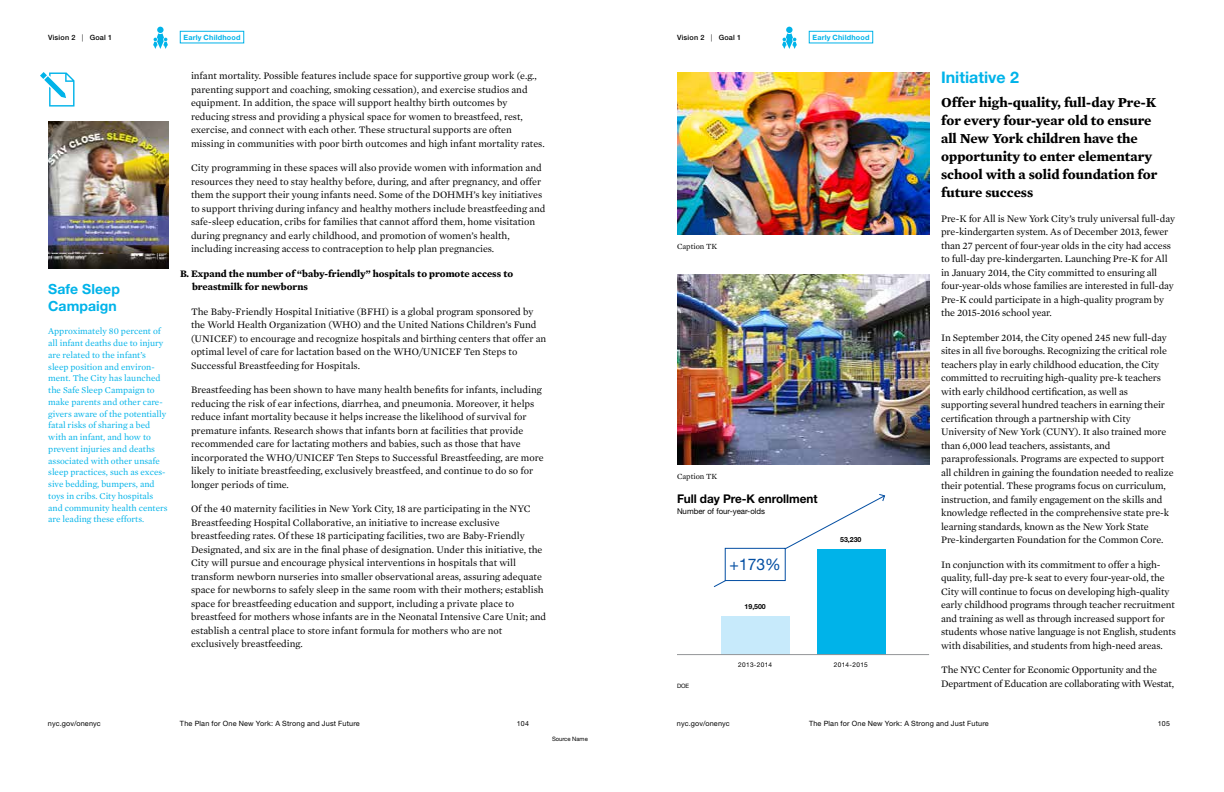
<style>
.page{position:relative;width:1224px;height:792px;background:#fff}
.page>*{position:absolute;margin:0;border:0;box-sizing:border-box;transform-origin:0 0}
.t1{font:700 16px "Helvetica Neue LT Pro";color:#00b3e9}
.t2{font:16px "Helvetica Neue LT Pro";color:#034ea2}
.t3{font:14px/18px "Mercury News HTF1 Bold";color:#000}
.t4{font:700 14px/17px "Helvetica Neue LT Pro";letter-spacing:.005em;color:#00b3e9}
.t5{font:700 12px "Helvetica Neue LT Pro";letter-spacing:-.005em;color:#000}
.t6{font:10.1px/13.5px "Mercury News HTF1 Roman";color:#000}
.t7{font:10.1px/13.5px "Mercury News HTF1 Roman";letter-spacing:-.02em;color:#000}
.t8{font:10.1px/13.5px "Mercury News HTF1 Bold";color:#000}
.t9{font:9.1px/11.8px "Mercury News HTF1 Roman";color:#00b3e9}
.t10{font:8px "Helvetica Neue LT Pro";color:#000}
.t11{font:8px "Mercury News HTF1 Roman";color:#000}
.t12{font:7.2px "Helvetica Neue LT Pro";letter-spacing:.025em;color:#000}
.t13{font:700 7.2px "Helvetica Neue LT Pro";letter-spacing:.025em;color:#00b3e9}
.t14{font:500 7.2px "Helvetica Neue LT Pro";letter-spacing:.03em;color:#000}
.t15{font:700 7px "Helvetica Neue LT Pro";letter-spacing:-.005em;color:#000}
.t16{font:7px "Helvetica Neue LT Pro";letter-spacing:.045em;color:#000}
.t17{font:6.5px "Helvetica Neue LT Pro";letter-spacing:.05em;color:#000}
.t18{font:6px "Helvetica Neue LT Pro";color:#000}
.s1{font-weight:300}
</style>
<div class="page">
<div style="left:180px;top:31px;width:64px;height:12px;border:1px solid #00b3e9"></div>
<div style="left:157px;top:27px;width:7px;height:6px;background:#00b3e9;border-radius:50%"></div>
<svg style="left:153px;top:33px;width:15px;height:16px"></svg>
<div style="left:809px;top:31px;width:64px;height:12px;border:1px solid #00b3e9"></div>
<div style="left:786px;top:27px;width:7px;height:6px;background:#00b3e9;border-radius:50%"></div>
<svg style="left:782px;top:33px;width:15px;height:16px"></svg>
<img style="left:48px;top:122px;width:120px;height:146px">
<svg style="left:40px;top:72px;width:35px;height:35px"></svg>
<img style="left:677px;top:275px;width:252px;height:190px">
<img style="left:677px;top:72px;width:252px;height:163px">
<div style="left:721px;top:616px;width:69px;height:39px;background:#c7eafb"></div>
<div style="left:817px;top:550px;width:68px;height:105px;background:#00b3e9"></div>
<hr style="left:677px;top:654px;width:252px;height:1px;background:#939598">
<svg style="left:713px;top:494px;width:173px;height:94px"></svg>
<div style="left:725px;top:548px;width:60px;height:33px;background:#fff"></div>
<div style="left:725px;top:548px;width:61px;height:33px;border:1px solid #034ea2"></div>
<p class="t14" style="left:48px;top:33px;width:66px">Vision 2 <span class="s1">|</span> Goal 1</p>
<p class="t13" style="left:184px;top:33px;width:59px">Early Childhood</p>
<p class="t14" style="left:677px;top:33px;width:66px">Vision 2 <span class="s1">|</span> Goal 1</p>
<p class="t13" style="left:812px;top:33px;width:59px">Early Childhood</p>
<h2 class="t4" style="left:48px;top:280px;width:73px">Safe Sleep<br>Campaign</h2>
<p class="t9" style="left:48px;top:326px;width:121px">Approximately 80 percent of all infant deaths due to injury are related to the infant’s sleep position and environ&shy;ment. The City has launched the Safe Sleep Campaign to make parents and other care&shy;givers aware of the potentially fatal risks of sharing a bed with an infant, and how to prevent injuries and deaths associated with other unsafe sleep practices, such as exces&shy;sive bedding, bumpers, and toys in cribs. City hospitals and community health centers are leading these efforts.</p>
<p class="t6" style="left:191px;top:69px;width:355px">infant mortality. Possible features include space for supportive group work (e.g., parenting support and coaching, smoking cessation), and exercise studios and equipment. In addition, the space will support healthy birth outcomes by reducing stress and providing a physical space for women to breastfeed, rest, exercise, and connect with each other. These structural supports are often missing in communities with poor birth outcomes and high infant mortality rates.</p>
<p class="t6" style="left:191px;top:161px;width:356px">City programming in these spaces will also provide women with information and resources they need to stay healthy before, during, and after pregnancy, and offer them the support their young infants need. Some of the DOHMH’s key initiatives to support thriving during infancy and healthy mothers include breastfeeding and safe-sleep education, cribs for families that cannot afford them, home visitation during pregnancy and early childhood, and promotion of women’s health, including increasing access to contraception to help plan pregnancies.</p>
<p class="t8" style="left:192px;top:267px;width:323px;text-indent:-12px">B. Expand the number of “baby-friendly” hospitals to promote access to breastmilk for newborns</p>
<p class="t6" style="left:191px;top:305px;width:357px">The Baby-Friendly Hospital Initiative (BFHI) is a global program sponsored by the World Health Organization (WHO) and the United Nations Children’s Fund (UNICEF) to encourage and recognize hospitals and birthing centers that offer an optimal level of care for lactation based on the WHO/UNICEF Ten Steps to Successful Breastfeeding for Hospitals.</p>
<p class="t6" style="left:191px;top:383px;width:354px">Breastfeeding has been shown to have many health benefits for infants, including reducing the risk of ear infections, diarrhea, and pneumonia. Moreover, it helps reduce infant mortality because it helps increase the likelihood of survival for premature infants. Research shows that infants born at facilities that provide recommended care for lactating mothers and babies, such as those that have incorporated the WHO/UNICEF Ten Steps to Successful Breastfeeding, are more likely to initiate breastfeeding, exclusively breastfeed, and continue to do so for longer periods of time.</p>
<p class="t6" style="left:191px;top:502px;width:357px">Of the 40 maternity facilities in New York City, 18 are participating in the NYC Breastfeeding Hospital Collaborative, an initiative to increase exclusive breastfeeding rates. Of these 18 participating facilities, two are Baby-Friendly Designated, and six are in the final phase of designation. Under this initiative, the City will pursue and encourage physical interventions in hospitals that will transform newborn nurseries into smaller observational areas, assuring adequate space for newborns to safely sleep in the same room with their mothers; establish space for breastfeeding education and support, including a private place to breastfeed for mothers whose infants are in the Neonatal Intensive Care Unit; and establish a central place to store infant formula for mothers who are not exclusively breastfeeding.</p>
<p class="t11" style="left:677px;top:242px;width:42px">Caption TK</p>
<p class="t11" style="left:677px;top:472px;width:42px">Caption TK</p>
<p class="t5" style="left:677px;top:491px;width:142px">Full day Pre-K enrollment</p>
<p class="t10" style="left:677px;top:506px;width:90px">Number of four-year-olds</p>
<h1 class="t2" style="left:730px;top:555px;width:53px">+173%</h1>
<p class="t15" style="left:745px;top:602px;width:23px">19,500</p>
<p class="t15" style="left:840px;top:535px;width:23px">53,230</p>
<p class="t18" style="left:677px;top:682px;width:14px">DOE</p>
<p class="t17" style="left:738px;top:661px;width:36px">2013-2014</p>
<p class="t17" style="left:834px;top:661px;width:36px">2014-2015</p>
<h1 class="t1" style="left:941px;top:68px;width:79px">Initiative 2</h1>
<h2 class="t3" style="left:941px;top:94px;width:218px">Offer high-quality, full-day Pre-K for every four-year old to ensure all New York children have the opportunity to enter elementary school with a solid foundation for future success</h2>
<p class="t6" style="left:941px;top:212px;width:235px">Pre-K for All is New York City’s truly universal full-day pre-kindergarten system. As of December 2013, fewer than 27 percent of four-year olds in the city had access to full-day pre-kindergarten. Launching Pre-K for All in January 2014, the City committed to ensuring all four-year-olds whose families are interested in full-day Pre-K could participate in a high-quality program by the 2015-2016 school year.</p>
<p class="t6" style="left:941px;top:331px;width:234px">In September 2014, the City opened 245 new full-day sites in all five boroughs. Recognizing the critical role teachers play in early childhood education, the City committed to recruiting high-quality pre-k teachers with early childhood certification, as well as supporting several hundred teachers in earning their certification through a partnership with City University of New York (CUNY). It also trained more than 6,000 lead teachers, assistants, and paraprofessionals. Programs are expected to support all children in gaining the foundation needed to realize their potential. These programs focus on curriculum, instruction, and family engagement on the skills and knowledge reflected in the comprehensive state pre-k learning standards, known as the New York State Pre-kindergarten Foundation for the Common Core.</p>
<p class="t6" style="left:941px;top:558px;width:236px">In conjunction with its commitment to offer a high&shy;quality, full-day pre-k seat to every four-year-old, the City will continue to focus on developing high-quality early childhood programs through teacher recruitment and training as well as through increased support for students whose native language is not English, students with disabilities, and students from high-need areas.</p>
<p class="t7" style="left:941px;top:663px;width:234px">The NYC Center for Economic Opportunity and the<br>Department of Education are collaborating with Westat,</p>
<p class="t12" style="left:48px;top:719px;width:54px">nyc.gov/onenyc</p>
<p class="t12" style="left:180px;top:719px;width:181px">The Plan for One New York: A Strong and Just Future</p>
<p class="t12" style="left:677px;top:719px;width:54px">nyc.gov/onenyc</p>
<p class="t12" style="left:809px;top:719px;width:181px">The Plan for One New York: A Strong and Just Future</p>
<p class="t16" style="left:517px;top:719px;width:14px">104</p>
<p class="t16" style="left:1158px;top:719px;width:14px">105</p>
<p class="t18" style="left:552px;top:735px;width:37px">Source Name</p>
</div>
